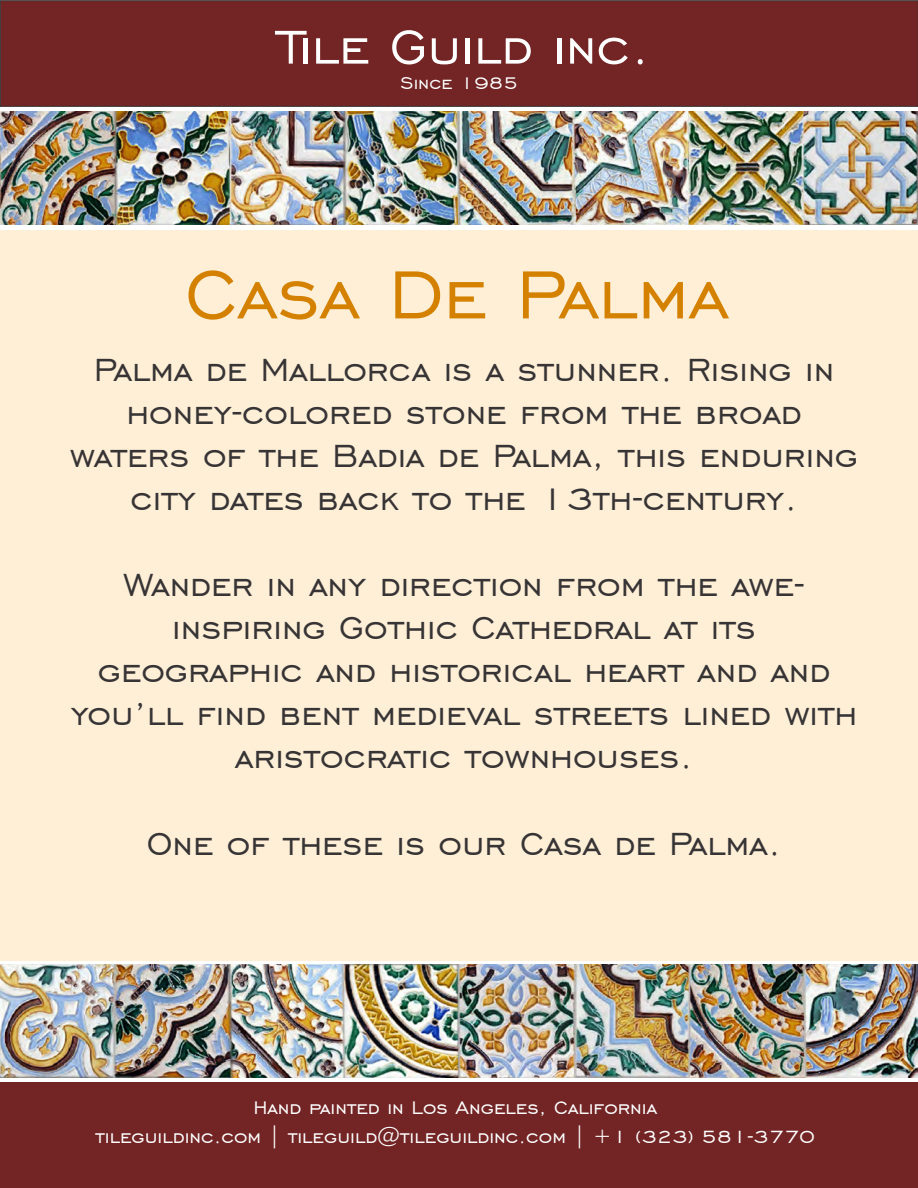
<style>
.page{position:relative;width:918px;height:1188px;background:#fff}
.page>*{position:absolute;margin:0;border:0;box-sizing:border-box;transform-origin:0 0}
.t1{font:87.15px "Engravers Gothic BT";color:#d48100}
.t2{font:60.75px "Engravers Gothic BT";color:#fff}
.t3{font:40.5px/43px "Engravers Gothic BT";color:#373435;text-align:center}
.t4{font:22.95px "Engravers Gothic BT";color:#fff}
.t5{font:21.9px "Engravers Gothic BT";color:#fff}
</style>
<div class="page">
<div style="left:0;top:1083px;width:918px;height:105px;background:#732424"></div>
<div style="left:0;top:0;width:918px;height:107px;background:#732424;border:1px solid #373435"></div>
<div style="left:0;top:230px;width:918px;height:730px;background:#ffefd7"></div>
<img style="left:0;top:111px;width:918px;height:113px">
<img style="left:0;top:965px;width:918px;height:112px">
<h2 class="t2" style="left:278px;top:13px;width:374px">Tile Guild inc.</h2>
<p class="t5" style="left:401px;top:71px;width:119px">Since 1985</p>
<h1 class="t1" style="left:185px;top:246px;width:545px">Casa De Palma</h1>
<p class="t3" style="left:70px;top:347px;width:790px">Palma de Mallorca is a stunner. Rising in honey-colored stone from the broad waters of the Badia de Palma, this enduring city dates back to the 13th-century.</p>
<p class="t3" style="left:71px;top:563px;width:788px">Wander in any direction from the awe&shy;inspiring Gothic Cathedral at its geographic and historical heart and and you’ll find bent medieval streets lined with aristocratic townhouses.</p>
<p class="t3" style="left:147px;top:821px;width:636px">One of these is our Casa de Palma.</p>
<p class="t4" style="left:253px;top:1095px;width:405px">Hand painted in Los Angeles, California</p>
<p class="t4" style="left:96px;top:1124px;width:721px">tileguildinc.com | tileguild@tileguildinc.com | +1 (323) 581-3770</p>
</div>
